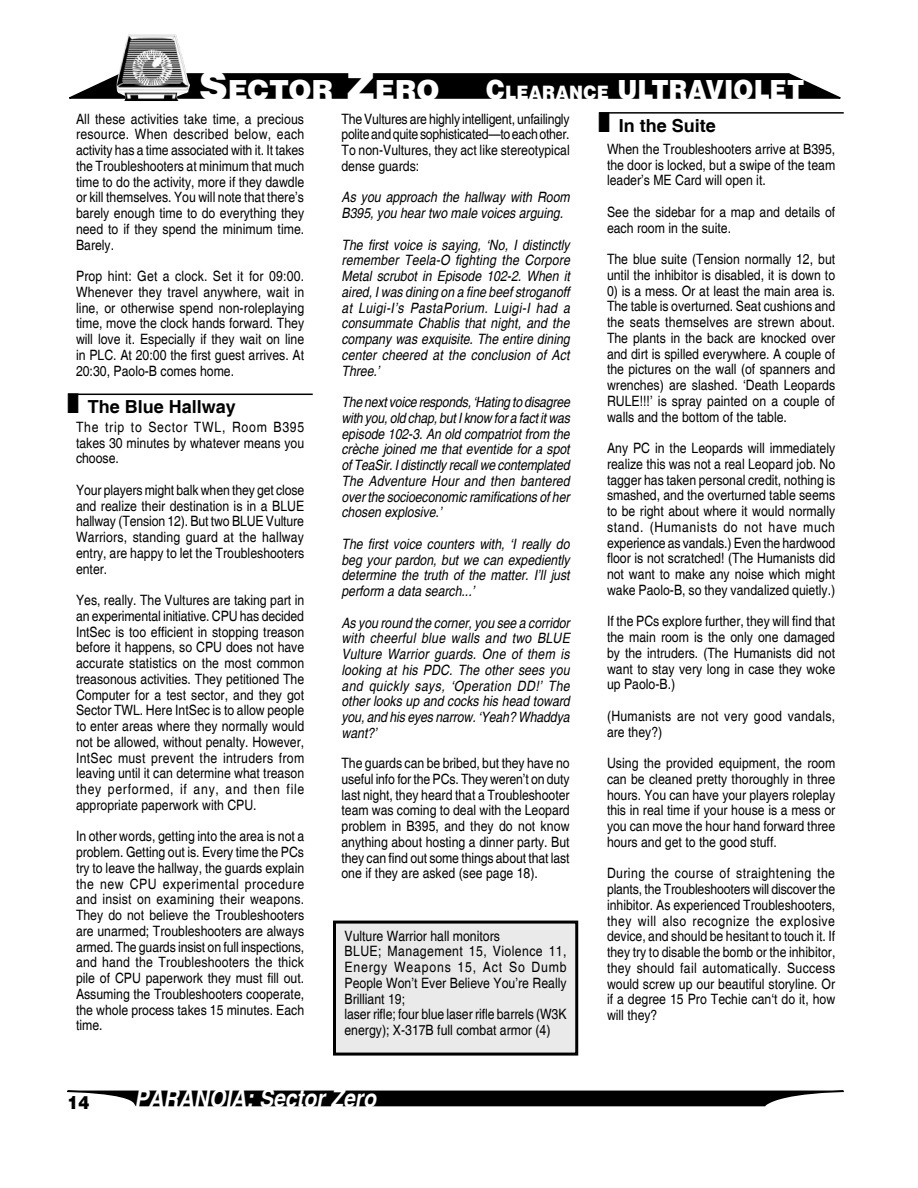
<style>
.page{position:relative;width:918px;height:1188px;background:#fff}
.page>*{position:absolute;margin:0;border:0;box-sizing:border-box;transform-origin:0 0}
.t1{font:900 27.75px "Helvetica";letter-spacing:-.005em;color:#fff}
.t2{font:900 26.4px "Helvetica";color:#fff;scale:.91 1}
.t3{font:italic 700 24.75px "Helvetica";color:#fff;scale:.85 1}
.t4{font:900 18.15px "Helvetica";color:#000;scale:.91 1}
.Subhead_2{font:700 18px "Helvetica";color:#000}
.Body_text{font:condensed 14.25px/15.8px "Helvetica";color:#000;text-align:justify;scale:1.05 1}
.Body_text-2{font:italic condensed 14.25px/15.8px "Helvetica";color:#000;text-align:justify;scale:1.05 1}
.Body_text-3{font:condensed 14.25px/15.8px "Helvetica";letter-spacing:.02em;color:#000;scale:1.05 1}
.s1{font-size:39.6px}
.s2{font-size:18.45px}
</style>
<div class="page">
<svg style="left:67px;top:1090px;width:777px;height:17px;background:#303030"></svg>
<svg style="left:69px;top:73px;width:772px;height:26px;background:#151515"></svg>
<img style="left:116px;top:35px;width:74px;height:66px">
<hr style="left:68px;top:394px;width:245px;height:1px;background:#000">
<hr style="left:599px;top:112px;width:245px;height:2px;background:#000">
<div style="left:334px;top:922px;width:243px;height:132px;background:#eaeaea"></div>
<div style="left:333px;top:921px;width:245px;height:135px;border:3px solid #000"></div>
<h1 class="t1" style="left:199px;top:71px;width:242px"><span class="s1">S</span>ECTOR <span class="s1">Z</span>ERO</h1>
<h2 class="t2" style="left:486px;top:72px;width:351px">C<span class="s2">LEARANCE</span> ULTRAVIOLET</h2>
<p class="Body_text" style="left:76px;top:111px;width:219px">All these activities take time, a precious resource. When described below, each activity has a time associated with it. It takes the Troubleshooters at minimum that much time to do the activity, more if they dawdle or kill themselves. You will note that there’s barely enough time to do everything they need to if they spend the minimum time.<br>Barely.</p>
<p class="Body_text" style="left:76px;top:268px;width:219px">Prop hint: Get a clock. Set it for 09:00.<br>Whenever they travel anywhere, wait in line, or otherwise spend non-roleplaying time, move the clock hands forward. They will love it. Especially if they wait on line in PLC. At 20:00 the first guest arrives. At 20:30, Paolo-B comes home.</p>
<p class="Subhead_2" style="left:68px;top:396px;width:170px">■ The Blue Hallway</p>
<p class="Body_text" style="left:76px;top:419px;width:219px">The trip to Sector TWL, Room B395 takes 30 minutes by whatever means you choose.</p>
<p class="Body_text" style="left:76px;top:482px;width:219px">Your players might balk when they get close and realize their destination is in a BLUE hallway (Tension 12). But two BLUE Vulture Warriors, standing guard at the hallway entry, are happy to let the Troubleshooters enter.</p>
<p class="Body_text" style="left:76px;top:592px;width:219px">Yes, really. The Vultures are taking part in an experimental initiative. CPU has decided IntSec is too efficient in stopping treason before it happens, so CPU does not have accurate statistics on the most common treasonous activities. They petitioned The Computer for a test sector, and they got Sector TWL. Here IntSec is to allow people to enter areas where they normally would not be allowed, without penalty. However, IntSec must prevent the intruders from leaving until it can determine what treason they performed, if any, and then file appropriate paperwork with CPU.</p>
<p class="Body_text" style="left:76px;top:829px;width:219px">In other words, getting into the area is not a problem. Getting out is. Every time the PCs try to leave the hallway, the guards explain the new CPU experimental procedure and insist on examining their weapons.<br>They do not believe the Troubleshooters are unarmed; Troubleshooters are always armed. The guards insist on full inspections, and hand the Troubleshooters the thick pile of CPU paperwork they must fill out.<br>Assuming the Troubleshooters cooperate, the whole process takes 15 minutes. Each time.</p>
<p class="Subhead_2" style="left:598px;top:114px;width:119px">■ In the Suite</p>
<p class="Body_text" style="left:607px;top:141px;width:219px">When the Troubleshooters arrive at B395, the door is locked, but a swipe of the team leader’s ME Card will open it.</p>
<p class="Body_text" style="left:607px;top:204px;width:219px">See the sidebar for a map and details of each room in the suite.</p>
<p class="Body_text" style="left:607px;top:251px;width:219px">The blue suite (Tension normally 12, but until the inhibitor is disabled, it is down to</p>
<p class="Body_text" style="left:607px;top:283px;width:219px">0) is a mess. Or at least the main area is.<br>The table is overturned. Seat cushions and the seats themselves are strewn about.<br>The plants in the back are knocked over and dirt is spilled everywhere. A couple of the pictures on the wall (of spanners and wrenches) are slashed. ‘Death Leopards RULE!!!’ is spray painted on a couple of walls and the bottom of the table.</p>
<p class="Body_text" style="left:607px;top:440px;width:219px">Any PC in the Leopards will immediately realize this was not a real Leopard job. No tagger has taken personal credit, nothing is smashed, and the overturned table seems to be right about where it would normally stand. (Humanists do not have much experience as vandals.) Even the hardwood floor is not scratched! (The Humanists did not want to make any noise which might wake Paolo-B, so they vandalized quietly.)</p>
<p class="Body_text" style="left:607px;top:614px;width:219px">If the PCs explore further, they will find that the main room is the only one damaged by the intruders. (The Humanists did not want to stay very long in case they woke up Paolo-B.)</p>
<p class="Body_text-3" style="left:607px;top:708px;width:219px">(Humanists are not very good vandals, are they?)</p>
<p class="Body_text" style="left:607px;top:755px;width:219px">Using the provided equipment, the room can be cleaned pretty thoroughly in three hours. You can have your players roleplay this in real time if your house is a mess or you can move the hour hand forward three hours and get to the good stuff.</p>
<p class="Body_text" style="left:607px;top:866px;width:219px">During the course of straightening the plants, the Troubleshooters will discover the inhibitor. As experienced Troubleshooters, they will also recognize the explosive device, and should be hesitant to touch it. If they try to disable the bomb or the inhibitor, they should fail automatically. Success would screw up our beautiful storyline. Or if a degree 15 Pro Techie can‘t do it, how will they?</p>
<p class="Body_text" style="left:342px;top:111px;width:219px">The Vultures are highly intelligent, unfailingly polite and quite sophisticated—to each other.<br>To non-Vultures, they act like stereotypical dense guards:</p>
<p class="Body_text-2" style="left:342px;top:189px;width:219px">As you approach the hallway with Room<br>B395, you hear two male voices arguing.</p>
<p class="Body_text-2" style="left:342px;top:237px;width:219px">The first voice is saying, ‘No, I distinctly remember Teela-O fighting the Corpore Metal scrubot in Episode 102-2. When it aired, I was dining on a fine beef stroganoff at Luigi-I’s PastaPorium. Luigi-I had a consummate Chablis that night, and the company was exquisite. The entire dining center cheered at the conclusion of Act Three.’</p>
<p class="Body_text-2" style="left:342px;top:394px;width:219px">The next voice responds, ‘Hating to disagree with you, old chap, but I know for a fact it was episode 102-3. An old compatriot from the crèche joined me that eventide for a spot of TeaSir. I distinctly recall we contemplated The Adventure Hour and then bantered over the socioeconomic ramifications of her chosen explosive.’</p>
<p class="Body_text-2" style="left:342px;top:536px;width:219px">The first voice counters with, ‘I really do beg your pardon, but we can expediently determine the truth of the matter. I’ll just perform a data search...’</p>
<p class="Body_text-2" style="left:342px;top:615px;width:219px">As you round the corner, you see a corridor with cheerful blue walls and two BLUE Vulture Warrior guards. One of them is looking at his PDC. The other sees you and quickly says, ‘Operation DD!’ The other looks up and cocks his head toward you, and his eyes narrow. ‘Yeah? Whaddya want?’</p>
<p class="Body_text" style="left:342px;top:755px;width:219px">The guards can be bribed, but they have no useful info for the PCs. They weren’t on duty last night, they heard that a Troubleshooter team was coming to deal with the Leopard problem in B395, and they do not know anything about hosting a dinner party. But they can find out some things about that last one if they are asked (see page 18).</p>
<p class="Body_text" style="left:345px;top:928px;width:150px">Vulture Warrior hall monitors</p>
<p class="Body_text" style="left:345px;top:944px;width:213px">BLUE; Management 15, Violence 11, Energy Weapons 15, Act So Dumb People Won’t Ever Believe You’re Really Brilliant 19;</p>
<p class="Body_text" style="left:345px;top:1007px;width:213px">laser rifle; four blue laser rifle barrels (W3K energy); X-317B full combat armor (4)</p>
<p class="t4" style="left:68px;top:1091px;width:26px">14</p>
<h3 class="t3" style="left:134px;top:1083px;width:286px">PARANOIA: Sector Zero</h3>
</div>
